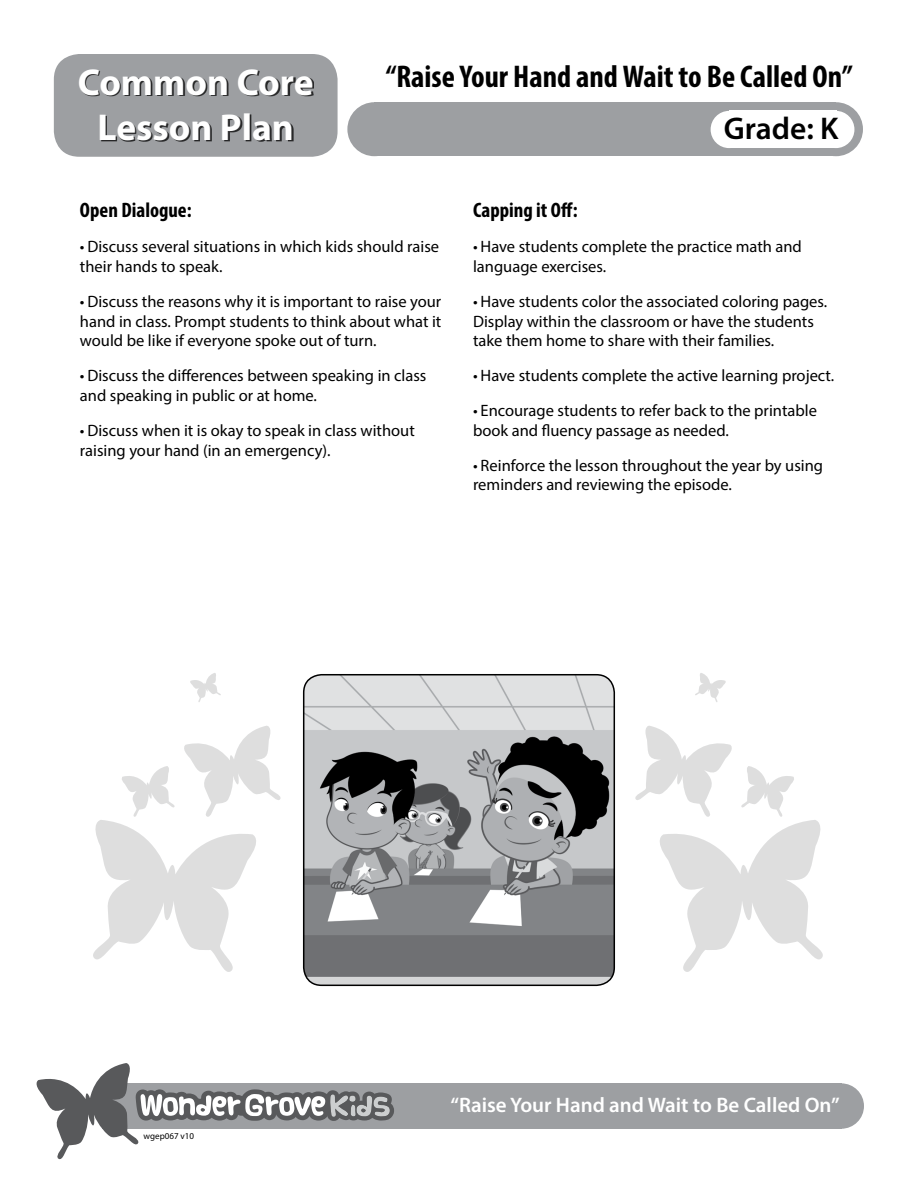
<style>
.page{position:relative;width:918px;height:1188px;background:#fff}
.page>*{position:absolute;margin:0;border:0;box-sizing:border-box;transform-origin:0 0}
.t1{font:700 37.5px/45px "Myriad Pro";color:#fff;text-align:center}
.t2{font:700 condensed 31.5px "Myriad Pro";color:#000}
.t3{font:600 31.5px "Myriad Pro";color:#000}
.t4{font:600 21px "Myriad Pro";color:#fff}
.t5{font:700 condensed 21px "Myriad Pro";color:#000}
.t6{font:16.5px/19.8px "Myriad Pro";color:#000}
.t7{font:9px "Myriad Pro";color:#000}
</style>
<div class="page">
<div style="left:54px;top:54px;width:284px;height:103px;background:#9d9fa2;border-radius:26px"></div>
<div style="left:819px;top:1083px;width:45px;height:46px;background:#9d9fa2;border-radius:50%"></div>
<div style="left:102px;top:1083px;width:739px;height:46px;background:#9d9fa2"></div>
<svg style="left:36px;top:1063px;width:358px;height:97px"></svg>
<div style="left:80px;top:70px;width:234px;height:72px;background:#000;opacity:.75"></div>
<div style="left:809px;top:102px;width:54px;height:54px;background:#9d9fa2;border-radius:50%"></div>
<div style="left:347px;top:102px;width:54px;height:54px;background:#9d9fa2;border-radius:50%"></div>
<div style="left:374px;top:102px;width:462px;height:54px;background:#9d9fa2"></div>
<div style="left:818px;top:111px;width:36px;height:37px;background:#fff;border-radius:50%"></div>
<div style="left:729px;top:111px;width:108px;height:37px;background:#fff"></div>
<div style="left:711px;top:111px;width:37px;height:37px;background:#fff;border-radius:50%"></div>
<svg style="left:635px;top:726px;width:188px;height:246px"></svg>
<svg style="left:695px;top:673px;width:31px;height:29px"></svg>
<svg style="left:93px;top:726px;width:188px;height:246px"></svg>
<svg style="left:190px;top:673px;width:31px;height:29px"></svg>
<img style="left:304px;top:675px;width:310px;height:310px">
<div style="left:303px;top:674px;width:312px;height:312px;border:2px solid #000;border-radius:18px"></div>
<h1 class="t1" style="left:78px;top:58px;width:237px">Common Core<br>Lesson Plan</h1>
<h2 class="t2" style="left:386px;top:56px;width:468px">“Raise Your Hand and Wait to Be Called On”</h2>
<h2 class="t3" style="left:724px;top:109px;width:116px">Grade: K</h2>
<p class="t5" style="left:80px;top:197px;width:113px">Open Dialogue:</p>
<p class="t6" style="left:80px;top:236px;width:361px">• Discuss several situations in which kids should raise their hands to speak.</p>
<p class="t6" style="left:80px;top:291px;width:363px;text-align:justify">• Discuss the reasons why it is important to raise your hand in class. Prompt students to think about what it would be like if everyone spoke out of turn.</p>
<p class="t6" style="left:80px;top:365px;width:348px">• Discuss the differences between speaking in class and speaking in public or at home.</p>
<p class="t6" style="left:80px;top:420px;width:336px">• Discuss when it is okay to speak in class without raising your hand (in an emergency).</p>
<p class="t5" style="left:473px;top:197px;width:106px">Capping it Off:</p>
<p class="t6" style="left:473px;top:236px;width:330px">• Have students complete the practice math and language exercises.</p>
<p class="t6" style="left:473px;top:291px;width:356px">• Have students color the associated coloring pages.<br>Display within the classroom or have the students take them home to share with their families.</p>
<p class="t6" style="left:473px;top:365px;width:363px">• Have students complete the active learning project.</p>
<p class="t6" style="left:473px;top:400px;width:345px">• Encourage students to refer back to the printable book and fluency passage as needed.</p>
<p class="t6" style="left:473px;top:455px;width:352px">• Reinforce the lesson throughout the year by using reminders and reviewing the episode.</p>
<p class="t7" style="left:144px;top:1130px;width:52px">wgep067 v10</p>
<p class="t4" style="left:450px;top:1092px;width:391px">“Raise Your Hand and Wait to Be Called On”</p>
</div>
